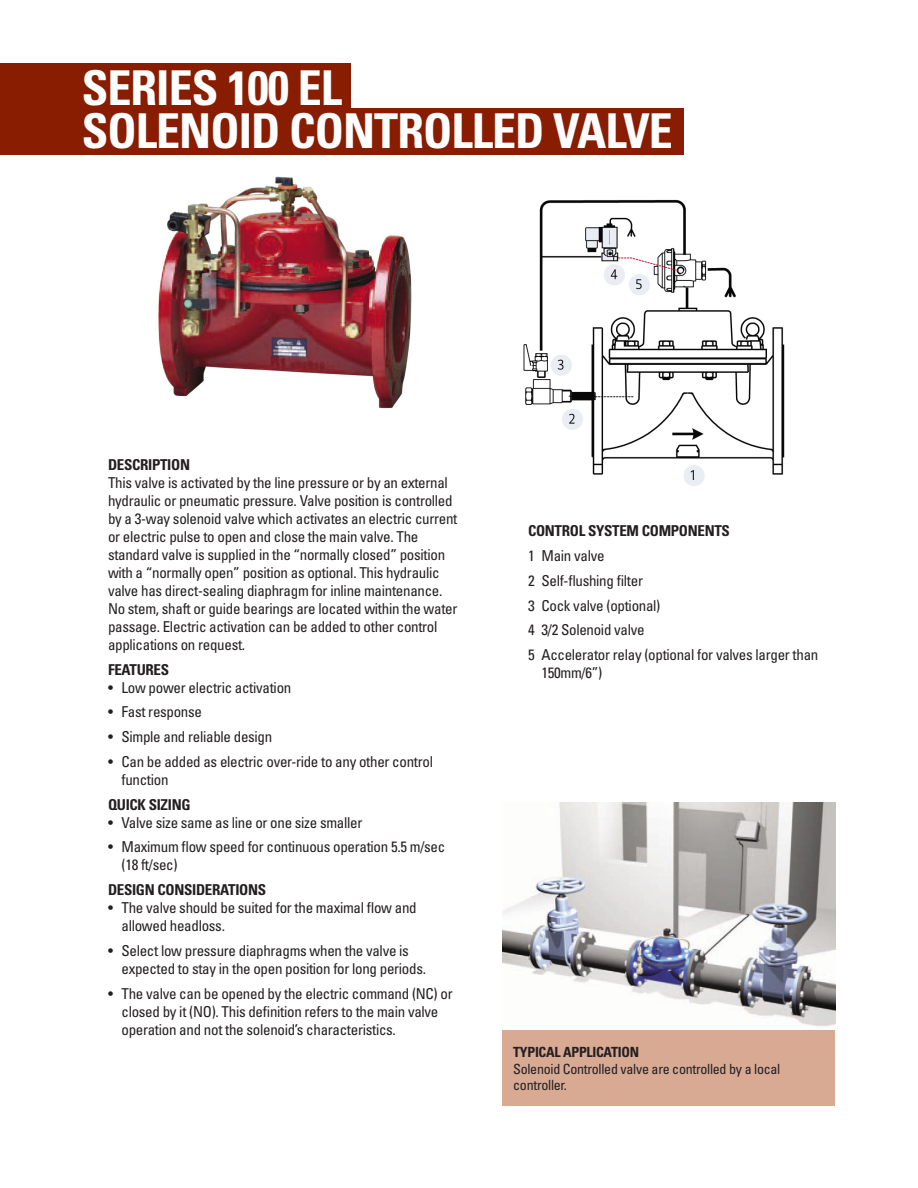
<style>
.page{position:relative;width:918px;height:1188px;background:#fff}
.page>*{position:absolute;margin:0;border:0;box-sizing:border-box;transform-origin:0 0}
.t1{font:700 condensed 48px "Univers LT Std";letter-spacing:-.02em;color:#fff}
.t2{font:condensed 15px/18px "Univers LT Std";letter-spacing:-.02em;color:#231f20}
.t3{font:700 condensed 15px "Univers LT Std";letter-spacing:-.02em;color:#231f20}
.t4{font:condensed 14.1px/16.5px "Univers LT Std";letter-spacing:-.02em;color:#231f20}
.t5{font:700 condensed 14.1px "Univers LT Std";letter-spacing:-.02em;color:#231f20}
.s1{font-weight:700}
</style>
<div class="page">
<img style="left:158px;top:176px;width:254px;height:233px">
<img style="left:523px;top:199px;width:262px;height:287px">
<div style="left:0;top:63px;width:351px;height:47px;background:#891d02"></div>
<div style="left:0;top:108px;width:683px;height:46px;background:#891d02"></div>
<div style="left:502px;top:802px;width:333px;height:304px;background:#d8aa94"></div>
<img style="left:502px;top:802px;width:333px;height:227px">
<p class="t1" style="left:82px;top:58px;width:262px">SERIES 100 EL</p>
<p class="t1" style="left:82px;top:102px;width:592px">SOLENOID CONTROLLED VALVE</p>
<p class="t2" style="left:108px;top:455px;width:351px"><span class="s1">DESCRIPTION<br></span>This valve is activated by the line pressure or by an external hydraulic or pneumatic pressure. Valve position is controlled by a 3-way solenoid valve which activates an electric current or electric pulse to open and close the main valve. The standard valve is supplied in the “normally closed” position with a “normally open” position as optional. This hydraulic valve has direct-sealing diaphragm for inline maintenance.<br>No stem, shaft or guide bearings are located within the water passage. Electric activation can be added to other control applications on request.</p>
<p class="t3" style="left:108px;top:660px;width:63px">FEATURES</p>
<p class="t2" style="left:108px;top:678px;width:185px">• Low power electric activation</p>
<p class="t2" style="left:108px;top:703px;width:96px">• Fast response</p>
<p class="t2" style="left:108px;top:728px;width:166px">• Simple and reliable design</p>
<p class="t2" style="left:122px;top:752px;width:313px;text-indent:-14px">• Can be added as electric over-ride to any other control function</p>
<p class="t3" style="left:108px;top:795px;width:84px">QUICK SIZING</p>
<p class="t2" style="left:108px;top:813px;width:256px">• Valve size same as line or one size smaller</p>
<p class="t2" style="left:122px;top:838px;width:325px;text-indent:-14px">• Maximum flow speed for continuous operation 5.5 m/sec (18 ft/sec)</p>
<p class="t3" style="left:108px;top:881px;width:160px">DESIGN CONSIDERATIONS</p>
<p class="t2" style="left:122px;top:899px;width:297px;text-indent:-14px">• The valve should be suited for the maximal flow and allowed headloss.</p>
<p class="t2" style="left:122px;top:941px;width:306px;text-indent:-14px">• Select low pressure diaphragms when the valve is expected to stay in the open position for long periods.</p>
<p class="t2" style="left:122px;top:984px;width:333px;text-indent:-14px">• The valve can be opened by the electric command (NC) or closed by it (NO). This definition refers to the main valve operation and not the solenoid’s characteristics.</p>
<p class="t3" style="left:528px;top:522px;width:204px">CONTROL SYSTEM COMPONENTS</p>
<p class="t2" style="left:528px;top:547px;width:78px">1 Main valve</p>
<p class="t2" style="left:528px;top:571px;width:117px">2 Self-flushing filter</p>
<p class="t2" style="left:528px;top:596px;width:134px">3 Cock valve (optional)</p>
<p class="t2" style="left:528px;top:621px;width:118px">4 3/2 Solenoid valve</p>
<p class="t2" style="left:542px;top:646px;width:278px;text-indent:-14px">5 Accelerator relay (optional for valves larger than<br>150mm/6”)</p>
<p class="t5" style="left:513px;top:1044px;width:127px">TYPICAL APPLICATION</p>
<p class="t4" style="left:513px;top:1060px;width:269px">Solenoid Controlled valve are controlled by a local controller.</p>
</div>
